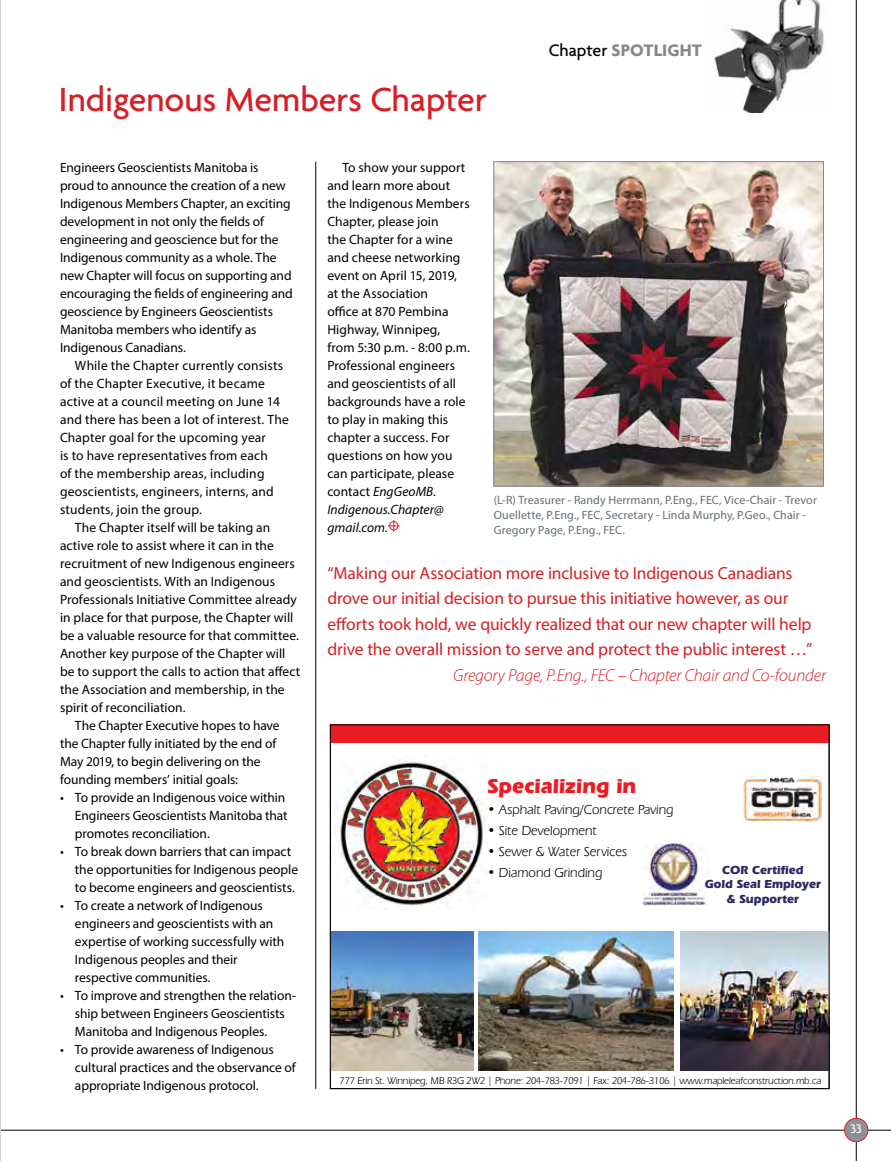
<style>
.page{position:relative;width:891px;height:1161px;background:#fff}
.page>*{position:absolute;margin:0;border:0;box-sizing:border-box;transform-origin:0 0}
.t1{font:500 36px "Agenda";letter-spacing:-.005em;color:#d61f26}
.t2{font:700 21px "Eras IT Cby BT";color:#ea1d25}
.t3{font:700 18px "Agenda";letter-spacing:.005em;color:#85878e}
.t4{font:17.55px/25.5px "Myriad Pro";letter-spacing:-.01em;color:#d61f26}
.t5{font:italic 300 17.55px "Myriad Pro";letter-spacing:-.015em;color:#d61f26}
.t6{font:13.5px/18px "Myriad Pro";color:#000}
.t7{font:13.5px "Eras IT Cby BT";color:#000}
.t8{font:500 13.5px "Agenda";color:#fff}
.t9{font:700 12.15px/14.5px "Eras IT Cby BT";color:#2d2b62;text-align:center}
.t10{font:12px/15px "Myriad Pro";letter-spacing:.005em;color:#636e75}
.t11{font:10.2px "Eras IT Cby BT";letter-spacing:-.015em;color:#000}
.s1{font-weight:500;color:#000}
.s2{font-style:italic}
</style>
<div class="page">
<hr style="left:0;top:1130px;width:891px;height:1px;background:#000">
<hr style="left:856px;top:0;width:1px;height:1161px;background:#000">
<div style="left:845px;top:1118px;width:23px;height:24px;background:#8f9096;border-radius:50%"></div>
<div style="left:844px;top:1118px;width:24px;height:24px;border:1px solid #d61f26;border-radius:50%"></div>
<hr style="left:0;top:0;width:1px;height:1161px;background:#d0ced0">
<img style="left:714px;top:0;width:111px;height:113px">
<svg style="left:388px;top:520px;width:12px;height:12px"></svg>
<img style="left:496px;top:164px;width:326px;height:320px">
<div style="left:494px;top:162px;width:330px;height:324px;border:1px solid #85878e"></div>
<hr style="left:315px;top:162px;width:1px;height:927px;background:#000">
<img style="left:332px;top:932px;width:141px;height:138px">
<img style="left:478px;top:932px;width:196px;height:138px">
<img style="left:743px;top:776px;width:79px;height:47px">
<img style="left:334px;top:756px;width:153px;height:153px">
<img style="left:680px;top:932px;width:148px;height:138px">
<div style="left:330px;top:724px;width:500px;height:19px;background:#ea1d25"></div>
<img style="left:643px;top:843px;width:66px;height:62px">
<h1 class="t1" style="left:58px;top:77px;width:430px">Indigenous Members Chapter</h1>
<h3 class="t3" style="left:549px;top:39px;width:155px"><span class="s1">Chapter</span> SPOTLIGHT</h3>
<p class="t6" style="left:60px;top:158px;width:234px">Engineers Geoscientists Manitoba is proud to announce the creation of a new Indigenous Members Chapter, an exciting development in not only the fields of engineering and geoscience but for the Indigenous community as a whole. The new Chapter will focus on supporting and encouraging the fields of engineering and geoscience by Engineers Geoscientists Manitoba members who identify as Indigenous Canadians.</p>
<p class="t6" style="left:60px;top:356px;width:230px;text-indent:15px">While the Chapter currently consists of the Chapter Executive, it became active at a council meeting on June 14 and there has been a lot of interest. The Chapter goal for the upcoming year<br>is to have representatives from each<br>of the membership areas, including geoscientists, engineers, interns, and students, join the group.</p>
<p class="t6" style="left:75px;top:518px;width:197px">The Chapter itself will be taking an</p>
<p class="t6" style="left:60px;top:536px;width:215px">active role to assist where it can in the</p>
<p class="t6" style="left:60px;top:554px;width:236px">recruitment of new Indigenous engineers</p>
<p class="t6" style="left:60px;top:572px;width:217px">and geoscientists. With an Indigenous</p>
<p class="t6" style="left:60px;top:590px;width:238px">Professionals Initiative Committee already</p>
<p class="t6" style="left:60px;top:608px;width:235px">in place for that purpose, the Chapter will</p>
<p class="t6" style="left:60px;top:626px;width:240px">be a valuable resource for that committee.</p>
<p class="t6" style="left:60px;top:644px;width:227px">Another key purpose of the Chapter will</p>
<p class="t6" style="left:60px;top:662px;width:242px">be to support the calls to action that affect</p>
<p class="t6" style="left:60px;top:680px;width:226px">the Association and membership, in the</p>
<p class="t6" style="left:60px;top:698px;width:127px">spirit of reconciliation.</p>
<p class="t6" style="left:75px;top:716px;width:206px">The Chapter Executive hopes to have</p>
<p class="t6" style="left:60px;top:734px;width:218px">the Chapter fully initiated by the end of</p>
<p class="t6" style="left:60px;top:752px;width:202px">May 2019, to begin delivering on the</p>
<p class="t6" style="left:60px;top:770px;width:180px">founding members’ initial goals:</p>
<p class="t6" style="left:75px;top:788px;width:214px;text-indent:-15px">• To provide an Indigenous voice within<br>Engineers Geoscientists Manitoba that promotes reconciliation.</p>
<p class="t6" style="left:75px;top:842px;width:225px;text-indent:-15px">• To break down barriers that can impact the opportunities for Indigenous people to become engineers and geoscientists.</p>
<p class="t6" style="left:75px;top:896px;width:211px;text-indent:-15px">• To create a network of Indigenous engineers and geoscientists with an expertise of working successfully with Indigenous peoples and their respective communities.</p>
<p class="t6" style="left:75px;top:986px;width:223px;text-indent:-15px">• To improve and strengthen the relation&shy;ship between Engineers Geoscientists<br>Manitoba and Indigenous Peoples.</p>
<p class="t6" style="left:75px;top:1040px;width:222px;text-indent:-15px">• To provide awareness of Indigenous cultural practices and the observance of appropriate Indigenous protocol.</p>
<p class="t6" style="left:327px;top:158px;width:144px;text-indent:15px">To show your support and learn more about the Indigenous Members<br>Chapter, please join<br>the Chapter for a wine and cheese networking event on April 15, 2019, at the Association<br>office at 870 Pembina<br>Highway, Winnipeg, from 5:30 p.m. - 8:00 p.m.<br>Professional engineers and geoscientists of all backgrounds have a role to play in making this chapter a success. For questions on how you can participate, please contact <span class="s2">EngGeoMB.<br>Indigenous.Chapter@ gmail.com.</span></p>
<p class="t10" style="left:494px;top:493px;width:325px">(L-R) Treasurer - Randy Herrmann, P.Eng., FEC, Vice-Chair - Trevor<br>Ouellette, P.Eng., FEC, Secretary - Linda Murphy, P.Geo., Chair -<br>Gregory Page, P.Eng., FEC.</p>
<p class="t4" style="left:327px;top:560px;width:486px">“Making our Association more inclusive to Indigenous Canadians drove our initial decision to pursue this initiative however, as our efforts took hold, we quickly realized that our new chapter will help drive the overall mission to serve and protect the public interest …”</p>
<p class="t5" style="left:453px;top:664px;width:374px">Gregory Page, P.Eng., FEC – Chapter Chair and Co-founder</p>
<h2 class="t2" style="left:487px;top:773px;width:150px">Specializing in</h2>
<p class="t7" style="left:487px;top:801px;width:188px">• Asphalt Paving/Concrete Paving</p>
<p class="t7" style="left:487px;top:822px;width:111px">• Site Development</p>
<p class="t7" style="left:487px;top:843px;width:141px">• Sewer &amp; Water Services</p>
<p class="t7" style="left:487px;top:864px;width:117px">• Diamond Grinding</p>
<p class="t9" style="left:705px;top:862px;width:118px">COR Certified<br>Gold Seal Employer &amp; Supporter</p>
<p class="t11" style="left:340px;top:1074px;width:483px">777 Erin St. Winnipeg, MB R3G 2W2 | Phone: 204-783-7091 | Fax: 204-786-3106 | www.mapleleafconstruction.mb.ca</p>
<p class="t8" style="left:850px;top:1121px;width:13px">33</p>
</div>
